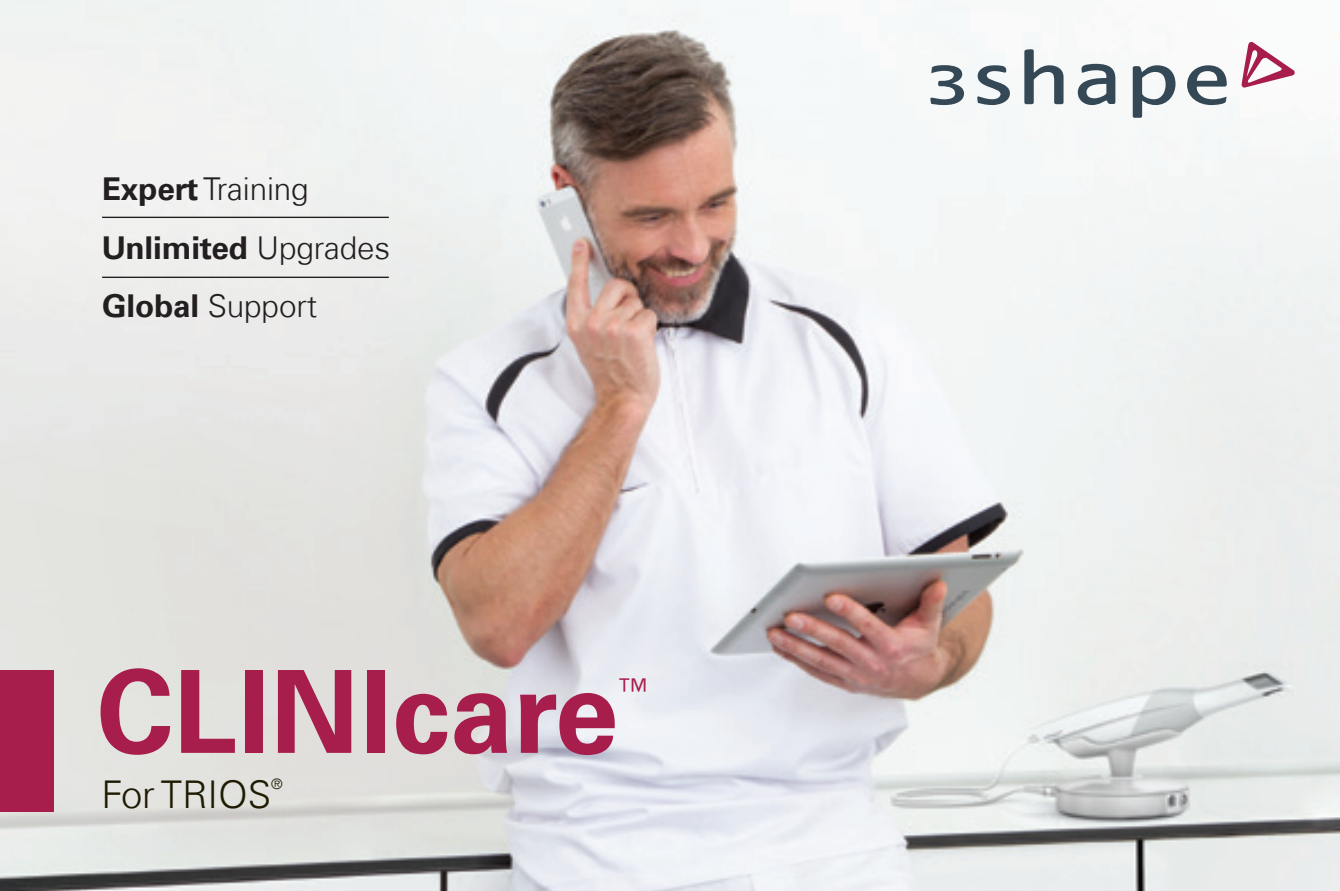
<style>
.page{position:relative;width:1340px;height:891px;background:#fff}
.page>*{position:absolute;margin:0;border:0;box-sizing:border-box;transform-origin:0 0}
.t1{font:700 114.75px "Univers Com 65";color:#a71e4c}
.t2{font:300 38.25px "Univers Com 45";color:#1e1b02}
.t3{font:300 31.5px "Univers Com 45";letter-spacing:-.005em;color:#231f20}
.t4{font:700 31.5px "Univers Com 65";letter-spacing:-.005em;color:#231f20}
.t5{font:300 31.5px "Univers Com 45";color:#a71e4c}
.t6{font:300 14.4px "Univers Com 45";color:#1e1b02}
.s1{font-family:"Univers Com 65";font-weight:700}
.s2{font-family:"Univers Com 45";font-weight:300}
</style>
<div class="page">
<img style="left:0;top:0;width:1339px;height:891px">
<hr style="left:102px;top:217px;width:287px;height:1px;background:#231f20">
<hr style="left:102px;top:277px;width:287px;height:1px;background:#231f20">
<div style="left:0;top:670px;width:54px;height:141px;background:#a71e4c"></div>
<svg style="left:977px;top:65px;width:32px;height:40px"></svg>
<svg style="left:1024px;top:49px;width:39px;height:55px"></svg>
<svg style="left:1077px;top:64px;width:38px;height:41px"></svg>
<svg style="left:1132px;top:65px;width:43px;height:53px"></svg>
<svg style="left:1187px;top:65px;width:39px;height:40px"></svg>
<svg style="left:930px;top:65px;width:34px;height:40px"></svg>
<svg style="left:1241px;top:41px;width:53px;height:47px"></svg>
<p class="t3" style="left:102px;top:170px;width:208px"><span class="s1">Expert</span> Training</p>
<p class="t4" style="left:102px;top:229px;width:290px">Unlimited <span class="s2">Upgrades</span></p>
<p class="t3" style="left:102px;top:287px;width:217px"><span class="s1">Global</span> Support</p>
<p class="t1" style="left:97px;top:644px;width:523px">CLINIcare</p>
<p class="t5" style="left:618px;top:671px;width:31px">™</p>
<p class="t2" style="left:101px;top:771px;width:171px">For TRIOS</p>
<p class="t6" style="left:271px;top:775px;width:13px">®</p>
</div>
